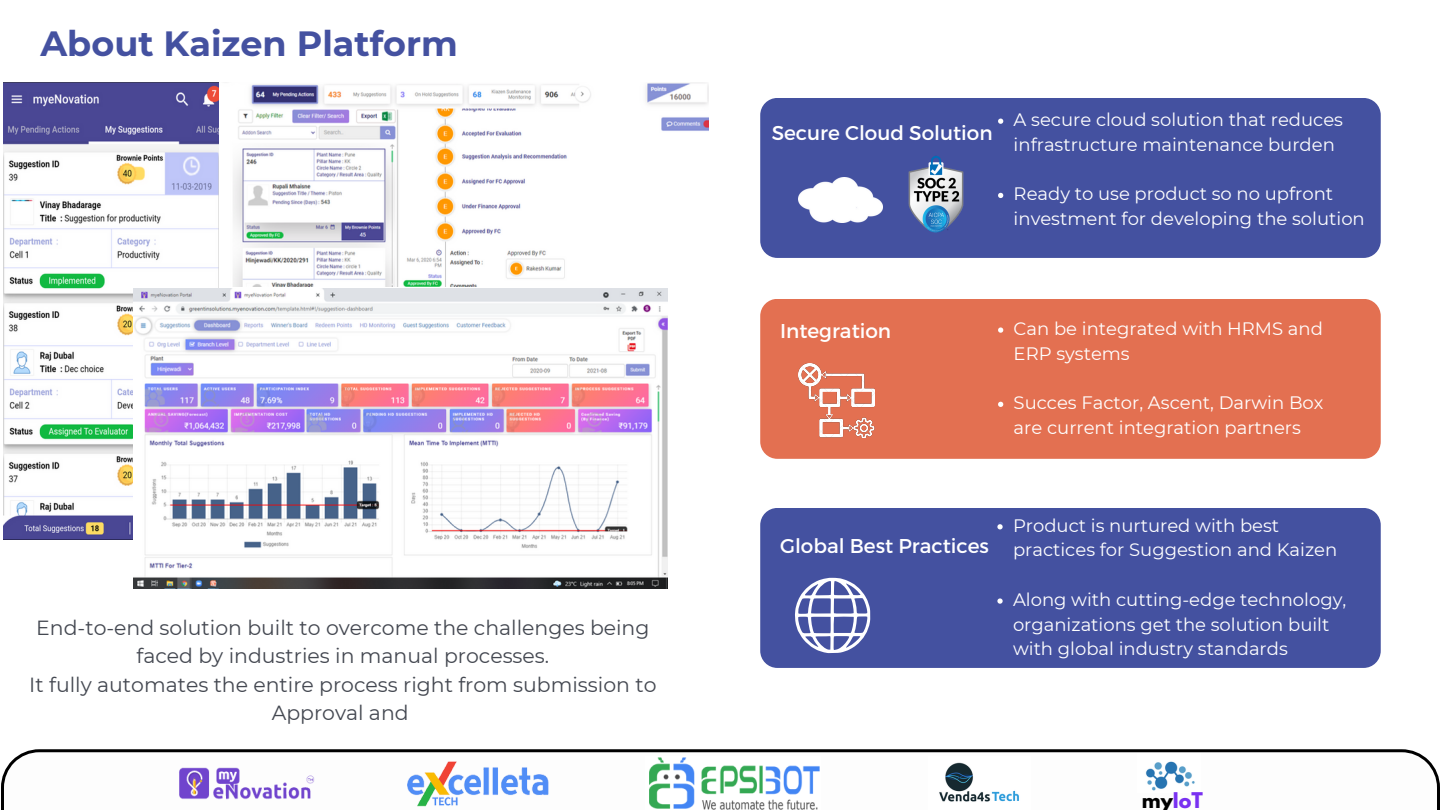
<style>
.page{position:relative;width:1440px;height:810px;background:#fff}
.page>*{position:absolute;margin:0;border:0;box-sizing:border-box;transform-origin:0 0}
.t1{font:700 35px "Montserrat";color:#4451a0}
.t2{font:20.4px/28.5px "Montserrat";color:#444851;text-align:center}
.t3{font:20px "Montserrat";color:#fff}
.t4{font:700 19.2px "League Spartan";color:#7931f1}
.t5{font:18px/24.8px "Montserrat";color:#fff}
.s1{color:#000}
</style>
<div class="page">
<div style="left:760px;top:508px;width:621px;height:160px;background:#4451a0;border-radius:17px"></div>
<div style="left:760px;top:299px;width:621px;height:160px;background:#e37051;border-radius:17px"></div>
<div style="left:760px;top:98px;width:621px;height:160px;background:#4451a0;border-radius:17px"></div>
<img style="left:798px;top:364px;width:76px;height:74px">
<img style="left:233px;top:83px;width:475px;height:204px">
<img style="left:3px;top:83px;width:216px;height:456px">
<img style="left:133px;top:288px;width:534px;height:300px">
<svg style="left:795px;top:578px;width:75px;height:75px"></svg>
<img style="left:798px;top:178px;width:84px;height:44px">
<img style="left:908px;top:156px;width:56px;height:77px">
<svg style="left:1px;top:749px;width:1439px;height:61px"></svg>
<img style="left:166px;top:757px;width:162px;height:53px">
<img style="left:408px;top:761px;width:141px;height:45px">
<img style="left:645px;top:756px;width:176px;height:54px">
<img style="left:928px;top:757px;width:102px;height:53px">
<img style="left:1138px;top:753px;width:63px;height:40px">
<svg style="left:997px;top:524px;width:6px;height:5px"></svg>
<svg style="left:997px;top:598px;width:6px;height:6px"></svg>
<svg style="left:998px;top:327px;width:5px;height:6px"></svg>
<svg style="left:998px;top:402px;width:5px;height:5px"></svg>
<svg style="left:998px;top:119px;width:5px;height:5px"></svg>
<svg style="left:998px;top:193px;width:5px;height:5px"></svg>
<h1 class="t1" style="left:41px;top:22px;width:419px">About Kaizen Platform</h1>
<h2 class="t2" style="left:29px;top:613px;width:629px">End-to-end solution built to overcome the challenges being faced by industries in manual processes.<br>It fully automates the entire process right from submission to Approval and</h2>
<p class="t3" style="left:772px;top:120px;width:222px">Secure Cloud Solution</p>
<p class="t5" style="left:1014px;top:107px;width:331px">A secure cloud solution that reduces infrastructure maintenance burden</p>
<p class="t5" style="left:1014px;top:181px;width:353px">Ready to use product so no upfront investment for developing the solution</p>
<p class="t3" style="left:780px;top:318px;width:113px">Integration</p>
<p class="t5" style="left:1014px;top:316px;width:311px">Can be integrated with HRMS and<br>ERP systems</p>
<h2 class="t5" style="left:1014px;top:390px;width:311px">Succes Factor, Ascent, Darwin Box are current integration partners</h2>
<p class="t3" style="left:780px;top:532px;width:210px">Global Best Practices</p>
<p class="t5" style="left:1013px;top:513px;width:326px">Product is nurtured with best practices for Suggestion and Kaizen</p>
<p class="t5" style="left:1013px;top:587px;width:335px">Along with cutting-edge technology, organizations get the solution built with global industry standards</p>
<p class="t4" style="left:1142px;top:790px;width:63px"><span class="s1">my</span>IoT</p>
</div>
